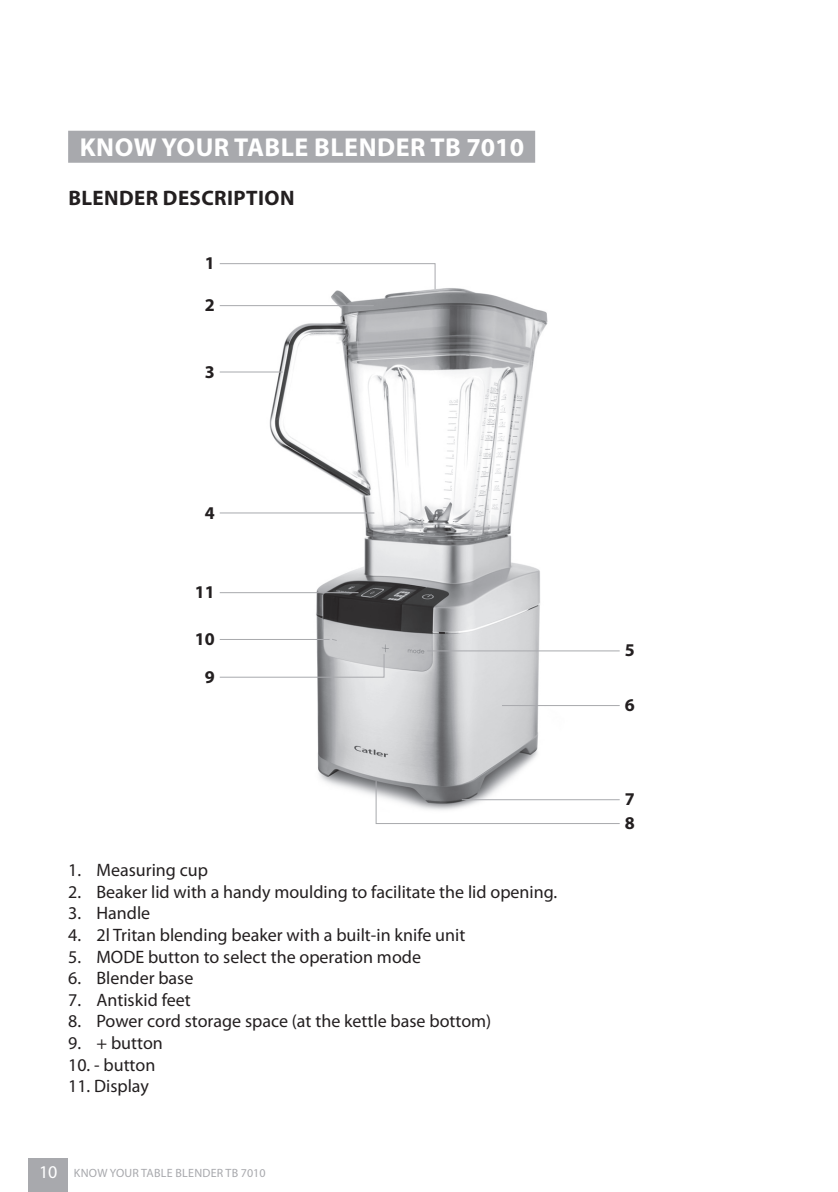
<style>
.page{position:relative;width:838px;height:1192px;background:#fff}
.page>*{position:absolute;margin:0;border:0;box-sizing:border-box;transform-origin:0 0}
.t1{font:700 26px "Myriad Pro";letter-spacing:.02em;color:#fff}
.t2{font:700 21px "Myriad Pro";letter-spacing:.02em;color:#231f20}
.t3{font:18px "Myriad Pro";color:#231f20}
.t4{font:700 18px/37.8px "Myriad Pro";color:#231f20;text-align:center}
.t5{font:12px "Myriad Pro";letter-spacing:.02em;color:#a8a9ad}
.s1{font-size:18px;color:#fff}
</style>
<div class="page">
<div style="left:28px;top:1158px;width:40px;height:33px;background:#a8a9ad"></div>
<div style="left:68px;top:131px;width:467px;height:32px;background:#a8a9ad"></div>
<img style="left:254px;top:288px;width:316px;height:508px">
<svg style="left:219px;top:263px;width:217px;height:27px"></svg>
<hr style="left:220px;top:305px;width:154px;height:1px;background:#a8a9ad">
<hr style="left:220px;top:371px;width:62px;height:1px;background:#a8a9ad">
<hr style="left:220px;top:512px;width:154px;height:1px;background:#a8a9ad">
<hr style="left:220px;top:592px;width:138px;height:1px;background:#a8a9ad">
<hr style="left:220px;top:639px;width:110px;height:1px;background:#a8a9ad">
<svg style="left:219px;top:653px;width:166px;height:25px"></svg>
<hr style="left:427px;top:650px;width:193px;height:1px;background:#a8a9ad">
<hr style="left:502px;top:705px;width:118px;height:1px;background:#a8a9ad">
<svg style="left:375px;top:780px;width:245px;height:44px"></svg>
<h1 class="t1" style="left:80px;top:138px;width:446px">KNOW YOUR TABLE BLENDER TB 7010</h1>
<p class="t2" style="left:68px;top:190px;width:228px">BLENDER DESCRIPTION</p>
<p class="t4" style="left:205px;top:246px;width:11px">1</p>
<p class="t4" style="left:205px;top:288px;width:11px">2</p>
<p class="t4" style="left:205px;top:354px;width:11px">3</p>
<p class="t4" style="left:205px;top:495px;width:11px">4</p>
<p class="t4" style="left:195px;top:574px;width:21px">11</p>
<p class="t4" style="left:195px;top:621px;width:21px">10<br>9</p>
<p class="t4" style="left:625px;top:633px;width:11px">5</p>
<p class="t4" style="left:625px;top:687px;width:11px">6</p>
<p class="t3" style="left:68px;top:863px;width:141px">1. Measuring cup</p>
<p class="t3" style="left:68px;top:884px;width:491px">2. Beaker lid with a handy moulding to facilitate the lid opening.</p>
<p class="t3" style="left:68px;top:906px;width:84px">3. Handle</p>
<p class="t3" style="left:68px;top:928px;width:399px">4. 2l Tritan blending beaker with a built-in knife unit</p>
<p class="t3" style="left:68px;top:949px;width:354px">5. MODE button to select the operation mode</p>
<p class="t3" style="left:68px;top:971px;width:127px">6. Blender base</p>
<p class="t3" style="left:68px;top:992px;width:124px">7. Antiskid feet</p>
<p class="t3" style="left:68px;top:1014px;width:425px">8. Power cord storage space (at the kettle base bottom)</p>
<p class="t3" style="left:68px;top:1036px;width:96px">9. + button</p>
<p class="t3" style="left:68px;top:1057px;width:89px">10. - button</p>
<p class="t3" style="left:68px;top:1079px;width:82px">11. Display</p>
<p class="t5" style="left:39px;top:1168px;width:228px"><span class="s1">10</span> KNOW YOUR TABLE BLENDER TB 7010</p>
<p class="t4" style="left:625px;top:788px;width:11px;line-height:23.8px;text-align:left">7<br>8</p>
</div>
